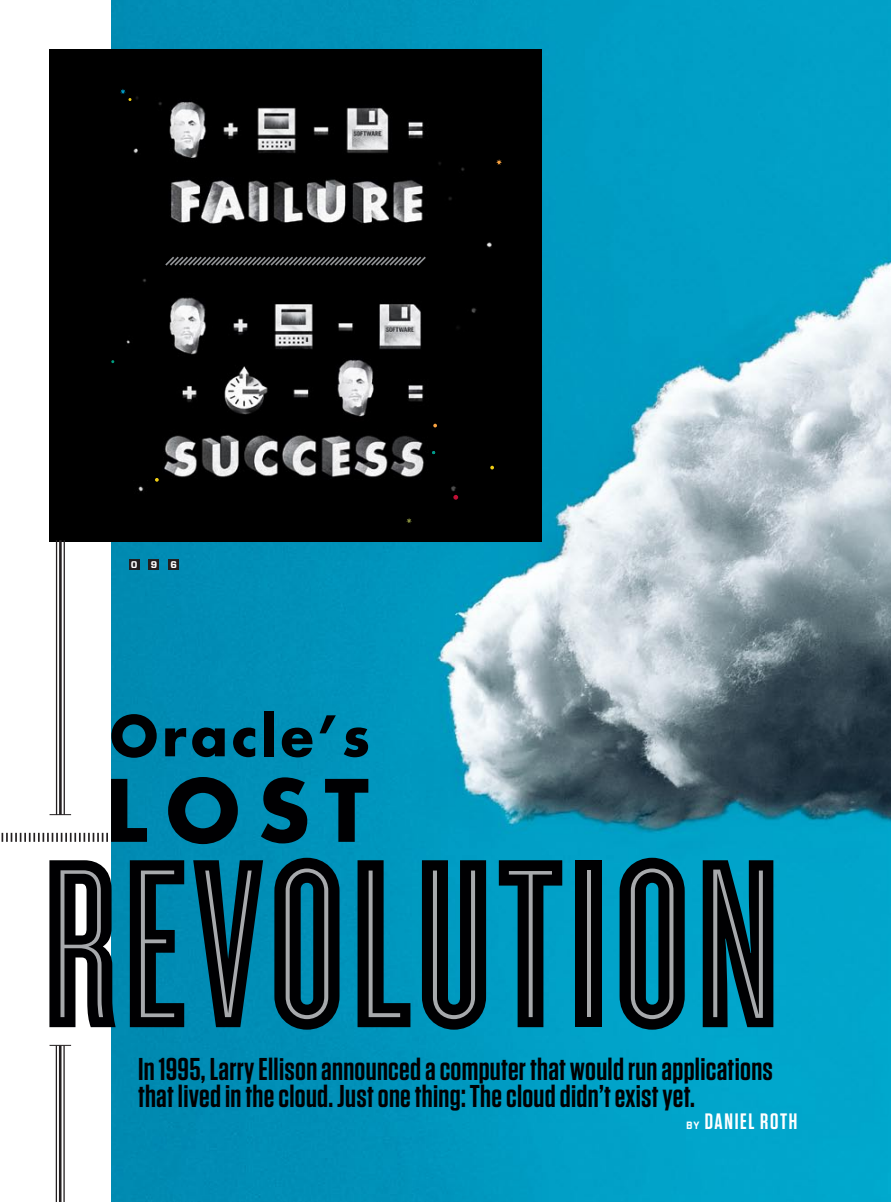
<style>
.page{position:relative;width:891px;height:1202px;background:#fff}
.page>*{position:absolute;margin:0;border:0;box-sizing:border-box;transform-origin:0 0}
.t1{font:250.5px "Cyclone Layers Background";letter-spacing:.025em;color:#000002}
.t2{font:94.5px "Futura Bld";color:#000002}
.t3{font:61.5px "Futura Bld";color:#000002}
.t4{font:600 31.5px/27px "Tungsten";letter-spacing:.01em;color:#000002}
.t5{font:600 22.2px "Tungsten";letter-spacing:.075em;color:#fff}
.t6{font:700 9.75px "Vitesse";color:#fff}
.s1{font-family:"Trick Mono";font-weight:500;font-size:11.1px}
</style>
<div class="page">
<img style="left:111px;top:0;width:780px;height:1202px">
<img style="left:50px;top:50px;width:492px;height:492px">
<hr style="left:64px;top:540px;width:1px;height:274px;background:#231f20">
<hr style="left:59px;top:540px;width:3px;height:274px;background:#231f20">
<hr style="left:56px;top:540px;width:1px;height:274px;background:#231f20">
<svg style="left:50px;top:814px;width:21px;height:1px"></svg>
<hr style="left:56px;top:1045px;width:1px;height:157px;background:#231f20">
<hr style="left:59px;top:1045px;width:3px;height:157px;background:#231f20">
<hr style="left:63px;top:1045px;width:2px;height:157px;background:#231f20">
<svg style="left:50px;top:1045px;width:21px;height:1px"></svg>
<svg style="left:1px;top:832px;width:107px;height:10px"></svg>
<svg style="left:163px;top:255px;width:265px;height:12px;background:#2f3031"></svg>
<svg style="left:490px;top:466px;width:4px;height:3px"></svg>
<div style="left:129px;top:559px;width:11px;height:11px;background:#231f20"></div>
<div style="left:149px;top:559px;width:10px;height:11px;background:#231f20"></div>
<div style="left:168px;top:559px;width:11px;height:11px;background:#231f20"></div>
<svg style="left:453px;top:495px;width:5px;height:5px"></svg>
<svg style="left:433px;top:424px;width:4px;height:3px"></svg>
<svg style="left:155px;top:478px;width:4px;height:4px"></svg>
<svg style="left:496px;top:159px;width:6px;height:6px"></svg>
<svg style="left:120px;top:88px;width:12px;height:13px"></svg>
<svg style="left:406px;top:518px;width:6px;height:5px"></svg>
<p class="t6" style="left:131px;top:558px;width:8px">0</p>
<p class="t6" style="left:151px;top:558px;width:8px">9</p>
<p class="t6" style="left:170px;top:558px;width:8px">6</p>
<h3 class="t3" style="left:109px;top:697px;width:262px">Oracle’s</h3>
<h2 class="t2" style="left:104px;top:750px;width:266px">Lo st</h2>
<h1 class="t1" style="left:43px;top:772px;width:738px">rEVOLUTION</h1>
<p class="t4" style="left:138px;top:1056px;width:636px">In 1995, Larry Ellison announced a computer that would run applications that lived in the cloud. Just one thing: The cloud didn’t exist yet.</p>
<p class="t5" style="left:686px;top:1109px;width:112px"><span class="s1">by</span> daniel roth</p>
</div>
